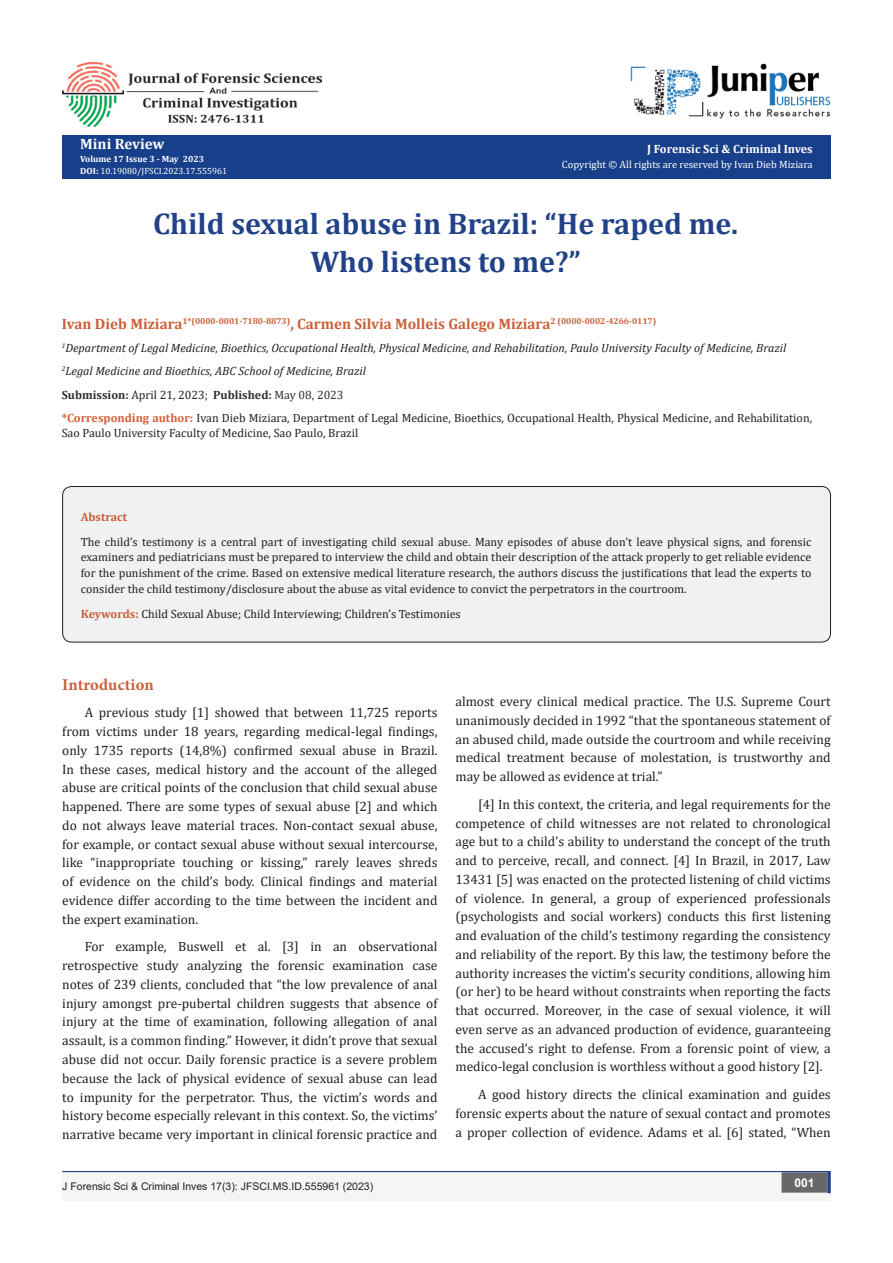
<style>
.page{position:relative;width:893px;height:1263px;background:#fff}
.page>*{position:absolute;margin:0;border:0;box-sizing:border-box;transform-origin:0 0}
.t1{font:700 30px/37.5px "Cambria";color:#214289;text-align:center}
.t2{font:700 16.5px "Minion Pro";letter-spacing:.005em;color:#ca5f37}
.t3{font:700 15px "Cambria";color:#ca5f37}
.t4{font:700 15px "Cambria";color:#fff}
.t5{font:13.5px/18.8px "Cambria";color:#231f20;text-align:justify}
.t6{font:12px/15.8px "Cambria";color:#231f20}
.t7{font:italic 12px "Cambria";color:#231f20}
.t8{font:700 12px "Cambria";color:#312f30}
.t9{font:700 12px "Cambria";color:#fff}
.t10{font:700 12px "Cambria";color:#ca5f37}
.t11{font:700 12px "Arial";color:#fff}
.t12{font:10.5px "Arial";color:#231f20}
.t13{font:10.5px "Cambria";color:#fff}
.t14{font:9px "Cambria";color:#fff}
.t15{font:700 9px "Cambria";color:#fff}
.s1{font-weight:700}
.s2{font-weight:400;color:#231f20}
.s3{font-weight:400}
.s4{font-weight:700;color:#d55f37}
.s5{font-weight:700;color:#ca5f37}
</style>
<div class="page">
<div style="left:62px;top:136px;width:769px;height:43px;background:#183f89"></div>
<div style="left:62px;top:1172px;width:769px;height:29px;background:#f5f5f4"></div>
<div style="left:782px;top:1173px;width:45px;height:19px;background:#68676a"></div>
<div style="left:781px;top:1172px;width:46px;height:20px;border:2px solid #68676a"></div>
<svg style="left:827px;top:1172px;width:4px;height:21px"></svg>
<hr style="left:62px;top:1171px;width:769px;height:1px;background:#253f8e">
<img style="left:630px;top:63px;width:201px;height:56px">
<img style="left:62px;top:62px;width:260px;height:65px">
<div style="left:63px;top:486px;width:767px;height:156px;background:#f0f1f2;border-radius:9px"></div>
<div style="left:62px;top:486px;width:769px;height:156px;border:1px solid #231f20;border-radius:9px"></div>
<p class="t4" style="left:80px;top:134px;width:86px">Mini Review</p>
<p class="t15" style="left:80px;top:152px;width:125px">Volume 17 Issue 3 - May 2023</p>
<p class="t14" style="left:80px;top:166px;width:148px"><span class="s1">DOI:</span> 10.19080/JFSCI.2023.17.555961</p>
<p class="t9" style="left:647px;top:140px;width:167px">J Forensic Sci &amp; Criminal Inves</p>
<p class="t13" style="left:562px;top:159px;width:252px">Copyright © All rights are reserved by Ivan Dieb Miziara</p>
<p class="t1" style="left:153px;top:204px;width:586px">Child sexual abuse in Brazil: “He raped me.<br>Who listens to me?”</p>
<p class="t3" style="left:62px;top:313px;width:596px">Ivan Dieb Miziara<sup>1*(0000-0001-7180-8873)</sup>, Carmen Silvia Molleis Galego Miziara<sup>2</sup> <sup>(0000-0002-4266-0117)</sup></p>
<p class="t7" style="left:62px;top:339px;width:726px"><sup>1</sup>Department of Legal Medicine, Bioethics, Occupational Health, Physical Medicine, and Rehabilitation, Paulo University Faculty of Medicine, Brazil</p>
<p class="t7" style="left:62px;top:363px;width:306px"><sup>2</sup>Legal Medicine and Bioethics, ABC School of Medicine, Brazil</p>
<p class="t8" style="left:62px;top:386px;width:283px">Submission: <span class="s2">April 21, 2023;</span> Published: <span class="s3">May 08, 2023</span></p>
<p class="t6" style="left:62px;top:411px;width:752px;line-height:14.4px"><span class="s4">*Corresponding author:</span> Ivan Dieb Miziara, Department of Legal Medicine, Bioethics, Occupational Health, Physical Medicine, and Rehabilitation,<br>Sao Paulo University Faculty of Medicine, Sao Paulo, Brazil</p>
<p class="t10" style="left:81px;top:508px;width:48px">Abstract</p>
<p class="t6" style="left:81px;top:533px;width:732px;text-align:justify">The child’s testimony is a central part of investigating child sexual abuse. Many episodes of abuse don’t leave physical signs, and forensic examiners and pediatricians must be prepared to interview the child and obtain their description of the attack properly to get reliable evidence for the punishment of the crime. Based on extensive medical literature research, the authors discuss the justifications that lead the experts to consider the child testimony/disclosure about the abuse as vital evidence to convict the perpetrators in the courtroom.</p>
<p class="t6" style="left:81px;top:605px;width:381px"><span class="s5">Keywords:</span> Child Sexual Abuse; Child Interviewing; Children’s Testimonies</p>
<p class="t2" style="left:62px;top:673px;width:93px">Introduction</p>
<p class="t5" style="left:62px;top:703px;width:377px;text-indent:22px">A previous study [1] showed that between 11,725 reports from victims under 18 years, regarding medical-legal findings, only 1735 reports (14,8%) confirmed sexual abuse in Brazil.<br>In these cases, medical history and the account of the alleged abuse are critical points of the conclusion that child sexual abuse happened. There are some types of sexual abuse [2] and which do not always leave material traces. Non-contact sexual abuse, for example, or contact sexual abuse without sexual intercourse, like “inappropriate touching or kissing,” rarely leaves shreds of evidence on the child’s body. Clinical findings and material evidence differ according to the time between the incident and the expert examination.</p>
<p class="t5" style="left:62px;top:937px;width:377px;text-indent:22px">For example, Buswell et al. [3] in an observational retrospective study analyzing the forensic examination case notes of 239 clients, concluded that “the low prevalence of anal injury amongst pre-pubertal children suggests that absence of injury at the time of examination, following allegation of anal assault, is a common finding.” However, it didn’t prove that sexual abuse did not occur. Daily forensic practice is a severe problem because the lack of physical evidence of sexual abuse can lead to impunity for the perpetrator. Thus, the victim’s words and history become especially relevant in this context. So, the victims’ narrative became very important in clinical forensic practice and</p>
<p class="t12" style="left:62px;top:1179px;width:313px">J Forensic Sci &amp; Criminal Inves 17(3): JFSCI.MS.ID.555961 (2023)</p>
<p class="t5" style="left:455px;top:692px;width:377px">almost every clinical medical practice. The U.S. Supreme Court unanimously decided in 1992 “that the spontaneous statement of an abused child, made outside the courtroom and while receiving medical treatment because of molestation, is trustworthy and may be allowed as evidence at trial.”</p>
<p class="t5" style="left:455px;top:795px;width:377px;text-indent:22px">[4] In this context, the criteria, and legal requirements for the competence of child witnesses are not related to chronological age but to a child’s ability to understand the concept of the truth and to perceive, recall, and connect. [4] In Brazil, in 2017, Law 13431 [5] was enacted on the protected listening of child victims of violence. In general, a group of experienced professionals (psychologists and social workers) conducts this first listening and evaluation of the child’s testimony regarding the consistency and reliability of the report. By this law, the testimony before the authority increases the victim’s security conditions, allowing him (or her) to be heard without constraints when reporting the facts that occurred. Moreover, in the case of sexual violence, it will even serve as an advanced production of evidence, guaranteeing the accused’s right to defense. From a forensic point of view, a medico-legal conclusion is worthless without a good history [2].</p>
<p class="t5" style="left:455px;top:1085px;width:377px;text-indent:22px">A good history directs the clinical examination and guides forensic experts about the nature of sexual contact and promotes a proper collection of evidence. Adams et al. [6] stated, “When</p>
<p class="t11" style="left:794px;top:1174px;width:22px">001</p>
</div>
